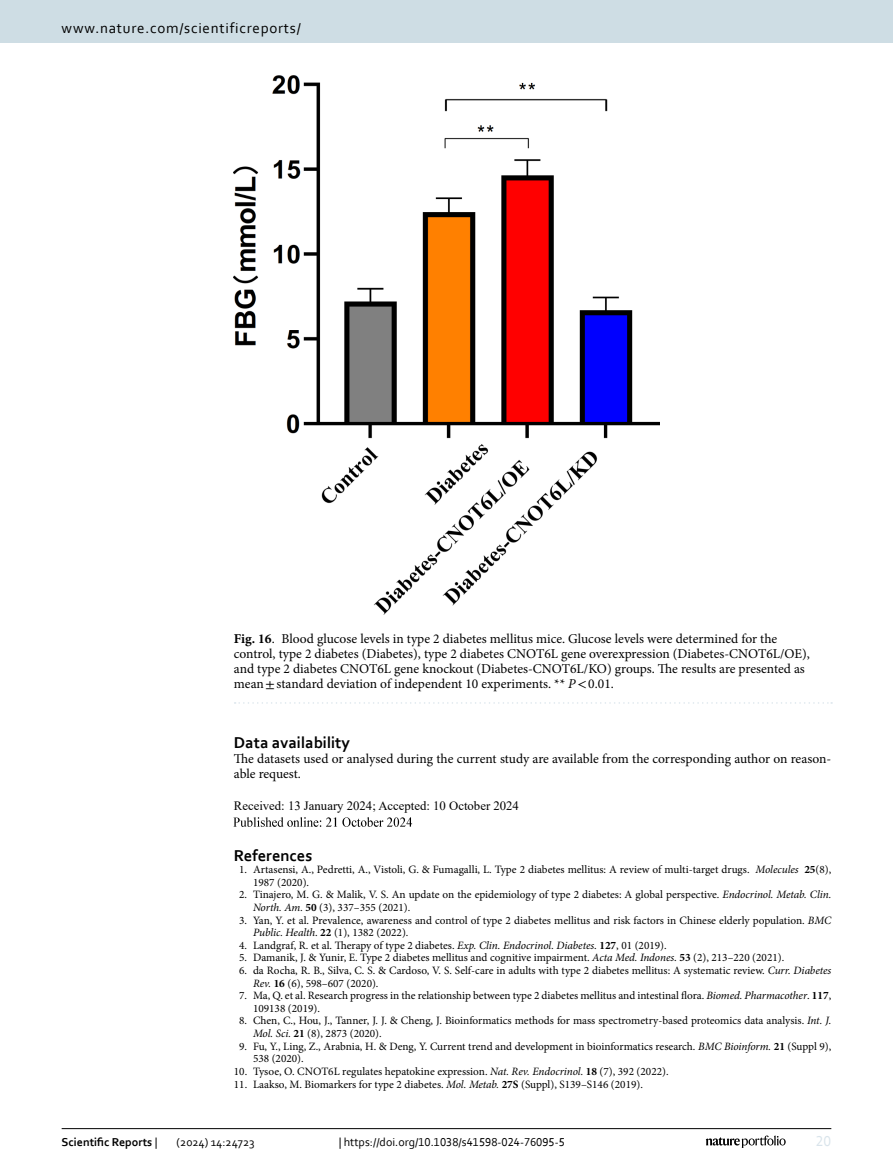
<style>
.page{position:relative;width:893px;height:1174px;background:#fff}
.page>*{position:absolute;margin:0;border:0;box-sizing:border-box;transform-origin:0 0}
.Endmatter_Heading{font:700 16.5px "Corbel";color:#000}
.Literatur_Heading{font:700 16.5px "Corbel";color:#000}
.t1{font:15px "Corbel";letter-spacing:.05em;color:#000}
.t2{font:15px "Corbel";color:#d9e4eb}
.Figure_Caption{font:13.5px/15px "Minion Pro";color:#000}
.Data_Availability{font:13.5px/15px "Minion Pro";letter-spacing:-.005em;color:#000}
.Article_History{font:12.75px "Times New Roman";color:#000}
.t3{font:12px "Corbel";color:#000}
.t4{font:700 12px "Corbel";color:#000}
.Literatur_Entry_1-99{font:11.25px/12.6px "Minion Pro";color:#000}
.s1{font-weight:700}
.s2{font-family:"STIX"}
.s3{font-style:italic}
.s4{font-weight:400}
</style>
<div class="page">
<img style="left:234px;top:817px;width:179px;height:10px">
<img style="left:234px;top:76px;width:425px;height:539px">
<svg style="left:235px;top:702px;width:597px;height:1px"></svg>
<hr style="left:62px;top:1128px;width:769px;height:1px;background:#000">
<svg style="left:706px;top:1135px;width:80px;height:12px"></svg>
<div style="left:0;top:0;width:893px;height:43px;background:#cedde4"></div>
<h2 class="t1" style="left:62px;top:18px;width:241px">www.nature.com/scientificreports/</h2>
<p class="Figure_Caption" style="left:234px;top:631px;width:578px"><span class="s1">Fig. 16</span>. Blood glucose levels in type 2 diabetes mellitus mice. Glucose levels were determined for the control, type 2 diabetes (Diabetes), type 2 diabetes CNOT6L gene overexpression (Diabetes-CNOT6L/OE), and type 2 diabetes CNOT6L gene knockout (Diabetes-CNOT6L/KO) groups. The results are presented as mean<span class="s2">±</span>standard deviation of independent 10 experiments. ** <span class="s3">P</span><span class="s2">&lt;</span>0.01.</p>
<p class="Endmatter_Heading" style="left:234px;top:732px;width:118px">Data availability</p>
<p class="Data_Availability" style="left:234px;top:751px;width:599px">The datasets used or analysed during the current study are available from the corresponding author on reason&shy;able request.</p>
<p class="Article_History" style="left:234px;top:796px;width:287px">Received: 13 January 2024; Accepted: 10 October 2024</p>
<p class="Literatur_Heading" style="left:234px;top:845px;width:80px">References</p>
<p class="Literatur_Entry_1-99" style="left:253px;top:863px;width:580px;text-indent:-14px">1. Artasensi, A., Pedretti, A., Vistoli, G. &amp; Fumagalli, L. Type 2 diabetes mellitus: A review of multi-target drugs. <span class="s3">Molecules</span> <span class="s1">25</span>(8),<br>1987 (2020).</p>
<p class="Literatur_Entry_1-99" style="left:253px;top:888px;width:580px;text-indent:-14px">2. Tinajero, M. G. &amp; Malik, V. S. An update on the epidemiology of type 2 diabetes: A global perspective. <span class="s3">Endocrinol. Metab. Clin.<br>North. Am.</span> <span class="s1">50</span> (3), 337–355 (2021).</p>
<p class="Literatur_Entry_1-99" style="left:253px;top:913px;width:580px;text-indent:-14px">3. Yan, Y. et al. Prevalence, awareness and control of type 2 diabetes mellitus and risk factors in Chinese elderly population. <span class="s3">BMC<br>Public. Health</span>. <span class="s1">22</span> (1), 1382 (2022).</p>
<p class="Literatur_Entry_1-99" style="left:239px;top:939px;width:429px">4. Landgraf, R. et al. Therapy of type 2 diabetes. <span class="s3">Exp. Clin. Endocrinol. Diabetes</span>. <span class="s1">127</span>, 01 (2019).</p>
<p class="Literatur_Entry_1-99" style="left:239px;top:951px;width:546px">5. Damanik, J. &amp; Yunir, E. Type 2 diabetes mellitus and cognitive impairment. <span class="s3">Acta Med. Indones</span>. <span class="s1">53</span> (2), 213–220 (2021).</p>
<p class="Literatur_Entry_1-99" style="left:253px;top:964px;width:580px;text-indent:-14px">6. da Rocha, R. B., Silva, C. S. &amp; Cardoso, V. S. Self-care in adults with type 2 diabetes mellitus: A systematic review. <span class="s3">Curr. Diabetes<br>Rev.</span> <span class="s1">16</span> (6), 598–607 (2020).</p>
<p class="Literatur_Entry_1-99" style="left:253px;top:989px;width:580px;text-indent:-14px">7. Ma, Q. et al. Research progress in the relationship between type 2 diabetes mellitus and intestinal flora. <span class="s3">Biomed. Pharmacother</span>. <span class="s1">117</span>,<br>109138 (2019).</p>
<p class="Literatur_Entry_1-99" style="left:253px;top:1014px;width:580px;text-indent:-14px">8. Chen, C., Hou, J., Tanner, J. J. &amp; Cheng, J. Bioinformatics methods for mass spectrometry-based proteomics data analysis. <span class="s3">Int. J.<br>Mol. Sci.</span> <span class="s1">21</span> (8), 2873 (2020).</p>
<p class="Literatur_Entry_1-99" style="left:253px;top:1039px;width:580px;text-indent:-14px">9. Fu, Y., Ling, Z., Arabnia, H. &amp; Deng, Y. Current trend and development in bioinformatics research. <span class="s3">BMC Bioinform.</span> <span class="s1">21</span> (Suppl 9),<br>538 (2020).</p>
<p class="Literatur_Entry_1-99" style="left:234px;top:1065px;width:436px">10. Tysoe, O. CNOT6L regulates hepatokine expression. <span class="s3">Nat. Rev. Endocrinol.</span> <span class="s1">18</span> (7), 392 (2022).</p>
<p class="Literatur_Entry_1-99" style="left:234px;top:1077px;width:411px">11. Laakso, M. Biomarkers for type 2 diabetes. <span class="s3">Mol. Metab.</span> <span class="s1">27S</span> (Suppl), S139–S146 (2019).</p>
<p class="t4" style="left:62px;top:1134px;width:97px">Scientific Reports <span class="s4">|</span></p>
<p class="t3" style="left:177px;top:1134px;width:80px">(2024) 14:24723</p>
<p class="t3" style="left:339px;top:1134px;width:228px">| https://doi.org/10.1038/s41598-024-76095-5</p>
<h2 class="t2" style="left:816px;top:1132px;width:17px">20</h2>
</div>
